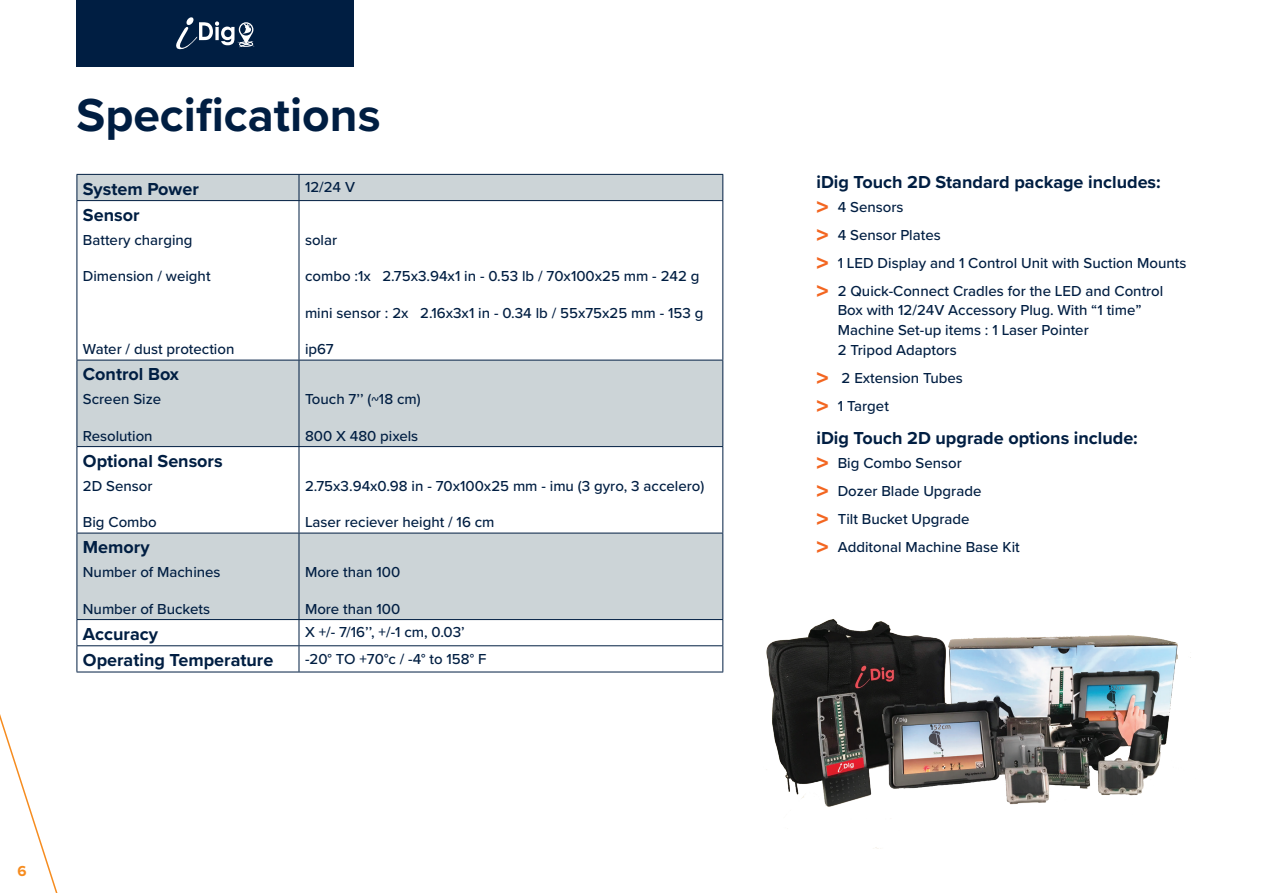
<style>
.page{position:relative;width:1263px;height:893px;background:#fff}
.page>*{position:absolute;margin:0;border:0;box-sizing:border-box;transform-origin:0 0}
.t1{font:700 48px "Proxima Nova";color:#001e42}
.t2{font:700 18px "Proxima Nova";color:#001e42}
.t3{font:500 15px/28px "Proxima Nova";color:#001e42}
.t4{font:700 15px "Proxima Nova";color:#f68c1f}
.s1{font-family:"Proxima Nova Extrabld";font-weight:400;font-size:24px;color:#f36621}
</style>
<div class="page">
<img style="left:766px;top:619px;width:425px;height:230px">
<svg style="left:78px;top:175px;width:644px;height:444px"></svg>
<hr style="left:77px;top:174px;width:222px;height:1px;background:#001e42">
<svg style="left:77px;top:175px;width:1px;height:25px"></svg>
<hr style="left:299px;top:174px;width:424px;height:1px;background:#001e42">
<svg style="left:299px;top:175px;width:1px;height:25px"></svg>
<svg style="left:722px;top:175px;width:1px;height:25px"></svg>
<hr style="left:77px;top:200px;width:222px;height:1px;background:#001e42">
<hr style="left:77px;top:201px;width:1px;height:159px;background:#001e42">
<hr style="left:299px;top:200px;width:424px;height:1px;background:#001e42">
<hr style="left:299px;top:201px;width:1px;height:159px;background:#001e42">
<hr style="left:722px;top:201px;width:1px;height:159px;background:#001e42">
<hr style="left:77px;top:360px;width:222px;height:1px;background:#001e42">
<hr style="left:77px;top:360px;width:1px;height:86px;background:#001e42">
<hr style="left:299px;top:360px;width:424px;height:1px;background:#001e42">
<hr style="left:299px;top:360px;width:1px;height:86px;background:#001e42">
<hr style="left:722px;top:360px;width:1px;height:86px;background:#001e42">
<hr style="left:77px;top:446px;width:222px;height:1px;background:#001e42">
<hr style="left:77px;top:447px;width:1px;height:86px;background:#001e42">
<hr style="left:299px;top:446px;width:424px;height:1px;background:#001e42">
<hr style="left:299px;top:447px;width:1px;height:86px;background:#001e42">
<hr style="left:722px;top:447px;width:1px;height:86px;background:#001e42">
<hr style="left:77px;top:533px;width:222px;height:1px;background:#001e42">
<hr style="left:77px;top:533px;width:1px;height:86px;background:#001e42">
<hr style="left:299px;top:533px;width:424px;height:1px;background:#001e42">
<hr style="left:299px;top:533px;width:1px;height:86px;background:#001e42">
<hr style="left:722px;top:533px;width:1px;height:86px;background:#001e42">
<hr style="left:77px;top:619px;width:222px;height:1px;background:#001e42">
<hr style="left:299px;top:619px;width:424px;height:1px;background:#001e42">
<hr style="left:77px;top:645px;width:222px;height:1px;background:#001e42">
<svg style="left:77px;top:620px;width:1px;height:52px"></svg>
<hr style="left:299px;top:645px;width:424px;height:1px;background:#001e42">
<svg style="left:299px;top:620px;width:1px;height:52px"></svg>
<svg style="left:722px;top:620px;width:1px;height:52px"></svg>
<hr style="left:77px;top:672px;width:222px;height:1px;background:#001e42">
<hr style="left:299px;top:672px;width:424px;height:1px;background:#001e42">
<div style="left:77px;top:0;width:277px;height:67px;background:#001e42"></div>
<svg style="left:176px;top:17px;width:78px;height:32px"></svg>
<svg style="left:0;top:714px;width:58px;height:179px"></svg>
<h1 class="t1" style="left:77px;top:80px;width:305px">Specifications</h1>
<p class="t2" style="left:83px;top:175px;width:118px">System Power</p>
<p class="t3" style="left:305px;top:173px;width:52px">12/24 V</p>
<p class="t2" style="left:83px;top:201px;width:58px">Sensor</p>
<p class="t3" style="left:83px;top:225px;width:111px">Battery charging</p>
<p class="t3" style="left:83px;top:262px;width:129px">Dimension / weight</p>
<p class="t3" style="left:305px;top:225px;width:34px">solar</p>
<p class="t3" style="left:305px;top:262px;width:396px">combo :1x 2.75x3.94x1 in - 0.53 lb / 70x100x25 mm - 242 g</p>
<p class="t3" style="left:305px;top:298px;width:400px">mini sensor : 2x 2.16x3x1 in - 0.34 lb / 55x75x25 mm - 153 g</p>
<p class="t3" style="left:305px;top:335px;width:30px">ip67</p>
<p class="t3" style="left:83px;top:335px;width:153px">Water / dust protection</p>
<p class="t2" style="left:83px;top:361px;width:98px">Control Box</p>
<p class="t3" style="left:83px;top:385px;width:80px">Screen Size</p>
<p class="t3" style="left:83px;top:421px;width:71px">Resolution</p>
<p class="t2" style="left:83px;top:447px;width:141px">Optional Sensors</p>
<p class="t3" style="left:83px;top:471px;width:71px">2D Sensor</p>
<p class="t3" style="left:83px;top:508px;width:75px">Big Combo</p>
<p class="t2" style="left:83px;top:534px;width:68px">Memory</p>
<p class="t3" style="left:83px;top:558px;width:139px">Number of Machines</p>
<p class="t3" style="left:83px;top:594px;width:129px">Number of Buckets</p>
<p class="t3" style="left:305px;top:385px;width:117px">Touch 7’’ (~18 cm)</p>
<p class="t3" style="left:305px;top:421px;width:115px">800 X 480 pixels</p>
<p class="t3" style="left:305px;top:471px;width:401px">2.75x3.94x0.98 in - 70x100x25 mm - imu (3 gyro, 3 accelero)</p>
<p class="t3" style="left:305px;top:508px;width:191px">Laser reciever height / 16 cm</p>
<p class="t3" style="left:305px;top:558px;width:97px">More than 100</p>
<p class="t3" style="left:305px;top:594px;width:97px">More than 100</p>
<p class="t2" style="left:83px;top:620px;width:77px">Accuracy</p>
<p class="t3" style="left:305px;top:618px;width:161px">X +/- 7/16’’, +/-1 cm, 0.03’</p>
<p class="t2" style="left:83px;top:647px;width:192px">Operating Temperature</p>
<p class="t3" style="left:305px;top:644px;width:183px">-20° TO +70°c / -4° to 158° F</p>
<p class="t4" style="left:17px;top:860px;width:11px">6</p>
<p class="t2" style="left:816px;top:169px;width:346px">iDig Touch 2D Standard package includes:</p>
<p class="t3" style="left:816px;top:192px;width:371px"><span class="s1">&gt;</span> 4 Sensors<br><span class="s1">&gt;</span> 4 Sensor Plates<br><span class="s1">&gt;</span> 1 LED Display and 1 Control Unit with Suction Mounts <span class="s1">&gt;</span> 2 Quick-Connect Cradles for the LED and Control</p>
<p class="t3" style="left:838px;top:300px;width:305px;line-height:19.5px">Box with 12/24V Accessory Plug. With “1 time”<br>Machine Set-up items : 1 Laser Pointer<br>2 Tripod Adaptors</p>
<p class="t3" style="left:816px;top:363px;width:148px"><span class="s1">&gt;</span> 2 Extension Tubes <span class="s1">&gt;</span> 1 Target</p>
<p class="t2" style="left:816px;top:425px;width:323px">iDig Touch 2D upgrade options include:</p>
<p class="t3" style="left:816px;top:449px;width:205px"><span class="s1">&gt;</span> Big Combo Sensor<br><span class="s1">&gt;</span> Dozer Blade Upgrade<br><span class="s1">&gt;</span> Tilt Bucket Upgrade<br><span class="s1">&gt;</span> Additonal Machine Base Kit</p>
</div>
